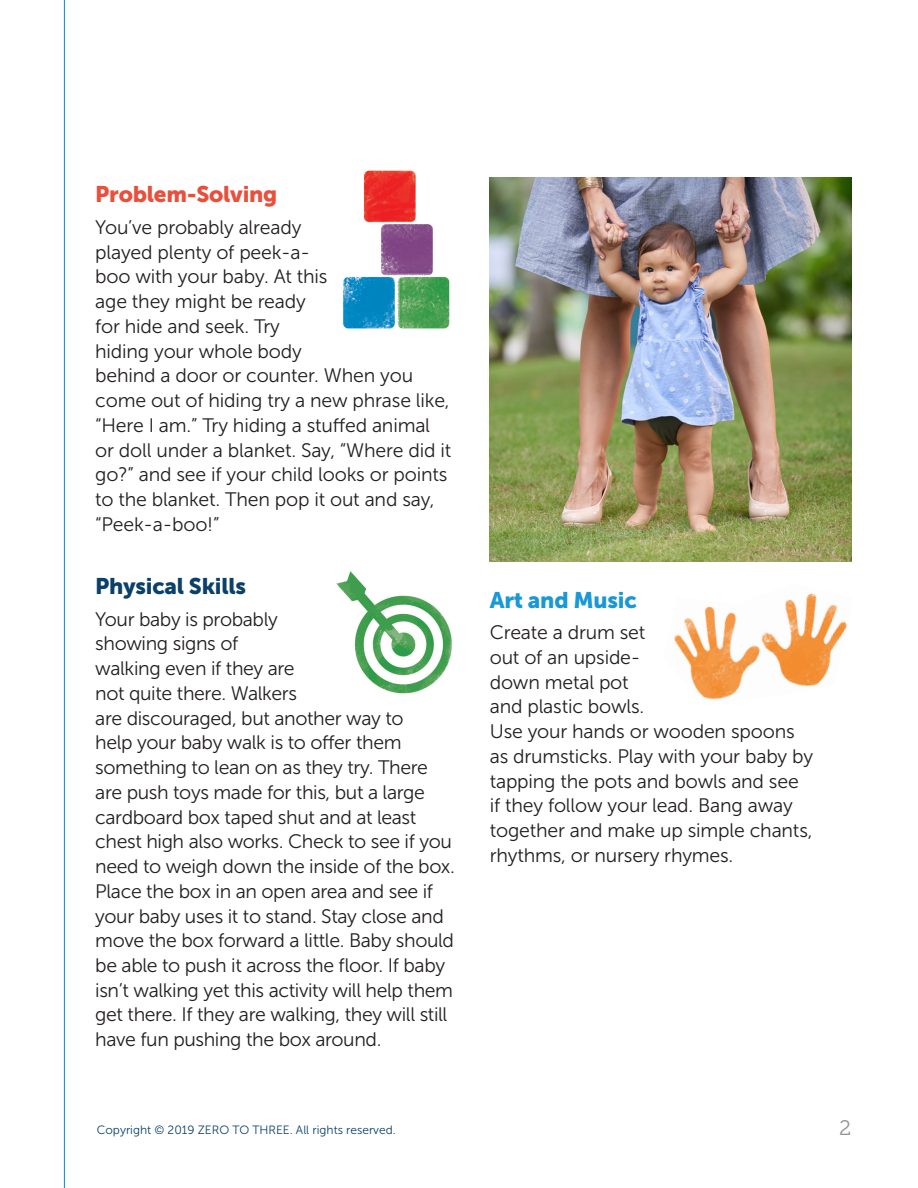
<style>
.page{position:relative;width:918px;height:1188px;background:#fff}
.page>*{position:absolute;margin:0;border:0;box-sizing:border-box;transform-origin:0 0}
.subhead{font:22.5px "Museo Sans 900";letter-spacing:-.01em;color:#e94f3b}
.subhead-2{font:22.5px "Museo Sans 900";letter-spacing:-.01em;color:#0b406a}
.subhead-3{font:22.5px "Museo Sans 900";letter-spacing:-.01em;color:#1a98d6}
.t1{font:21px "Museo Slab 300";color:#939598}
.text{font:19.5px/24.8px "Museo Sans 300";letter-spacing:-.02em;color:#231f20}
.t2{font:12px "Museo Sans 300";color:#0b406a}
</style>
<div class="page">
<hr style="left:64px;top:0;width:1px;height:1188px;background:#1a98d6">
<img style="left:490px;top:177px;width:361px;height:384px">
<img style="left:343px;top:170px;width:107px;height:159px">
<img style="left:336px;top:571px;width:116px;height:123px">
<img style="left:674px;top:593px;width:173px;height:107px">
<p class="subhead" style="left:95px;top:182px;width:184px">Problem-Solving</p>
<p class="text" style="left:95px;top:215px;width:357px">You’ve probably already<br>played plenty of peek-a-<br>boo with your baby. At this<br>age they might be ready<br>for hide and seek. Try<br>hiding your whole body<br>behind a door or counter. When you come out of hiding try a new phrase like, “Here I am.” Try hiding a stuffed animal or doll under a blanket. Say, “Where did it go?” and see if your child looks or points to the blanket. Then pop it out and say, “Peek-a-boo!”</p>
<p class="subhead-2" style="left:95px;top:573px;width:152px">Physical Skills</p>
<p class="text" style="left:95px;top:607px;width:361px">Your baby is probably<br>showing signs of<br>walking even if they are<br>not quite there. Walkers<br>are discouraged, but another way to<br>help your baby walk is to offer them something to lean on as they try. There are push toys made for this, but a large cardboard box taped shut and at least chest high also works. Check to see if you need to weigh down the inside of the box.<br>Place the box in an open area and see if your baby uses it to stand. Stay close and move the box forward a little. Baby should be able to push it across the floor. If baby isn’t walking yet this activity will help them get there. If they are walking, they will still have fun pushing the box around.</p>
<p class="t2" style="left:97px;top:1124px;width:301px">Copyright © 2019 ZERO TO THREE. All rights reserved.</p>
<p class="subhead-3" style="left:490px;top:587px;width:149px">Art and Music</p>
<p class="text" style="left:490px;top:620px;width:325px">Create a drum set<br>out of an upside-<br>down metal pot<br>and plastic bowls.<br>Use your hands or wooden spoons as drumsticks. Play with your baby by tapping the pots and bowls and see if they follow your lead. Bang away together and make up simple chants, rhythms, or nursery rhymes.</p>
<p class="t1" style="left:839px;top:1116px;width:14px">2</p>
</div>
